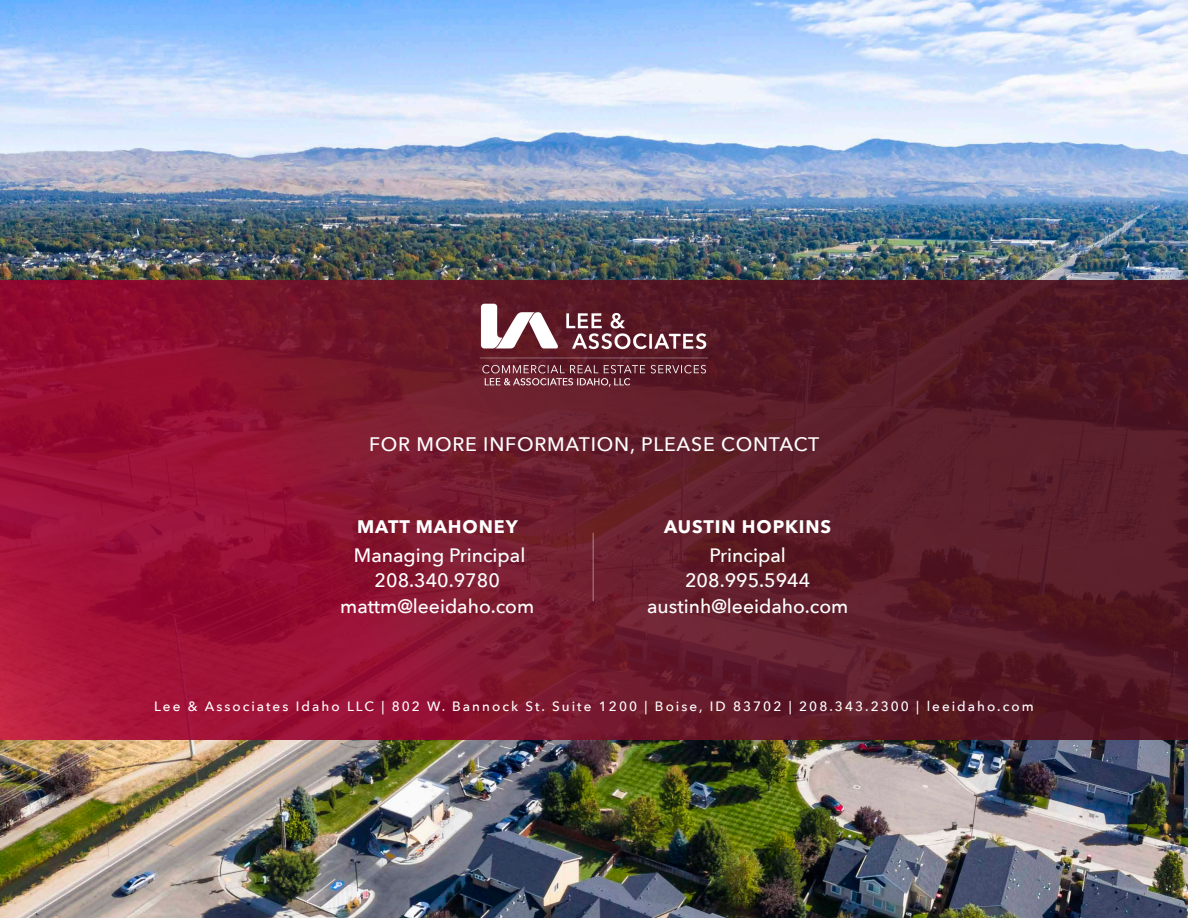
<style>
.page{position:relative;width:1188px;height:918px;background:#fff}
.page>*{position:absolute;margin:0;border:0;box-sizing:border-box;transform-origin:0 0}
.t1{font:500 19.5px "Avenir Next";letter-spacing:.04em;color:#fff}
.t2{font:500 19.35px "Avenir Next";color:#fff}
.Title_text{font:700 18px "Avenir Next LT Pro";letter-spacing:.05em;color:#fff}
.t3{font:500 13.5px "Avenir Next";letter-spacing:.15em;color:#fff}
</style>
<div class="page">
<img style="left:0;top:0;width:1188px;height:918px">
<img style="left:0;top:279px;width:1188px;height:462px">
<img style="left:448px;top:276px;width:292px;height:131px">
<hr style="left:592px;top:533px;width:2px;height:68px;background:#fff">
<p class="t1" style="left:369px;top:427px;width:452px">FOR MORE INFORMATION, PLEASE CONTACT</p>
<p class="Title_text" style="left:357px;top:515px;width:162px">MATT MAHONEY</p>
<p class="t2" style="left:354px;top:538px;width:173px">Managing Principal</p>
<p class="t2" style="left:375px;top:564px;width:127px">208.340.9780</p>
<p class="t2" style="left:340px;top:589px;width:195px">mattm@leeidaho.com</p>
<p class="Title_text" style="left:664px;top:515px;width:169px">AUSTIN HOPKINS</p>
<p class="t2" style="left:710px;top:538px;width:78px">Principal</p>
<p class="t2" style="left:685px;top:564px;width:127px">208.995.5944</p>
<p class="t2" style="left:647px;top:589px;width:203px">austinh@leeidaho.com</p>
<p class="t3" style="left:154px;top:695px;width:881px">Lee &amp; Associates Idaho LLC | 802 W. Bannock St. Suite 1200 | Boise, ID 83702 | 208.343.2300 | leeidaho.com</p>
</div>
